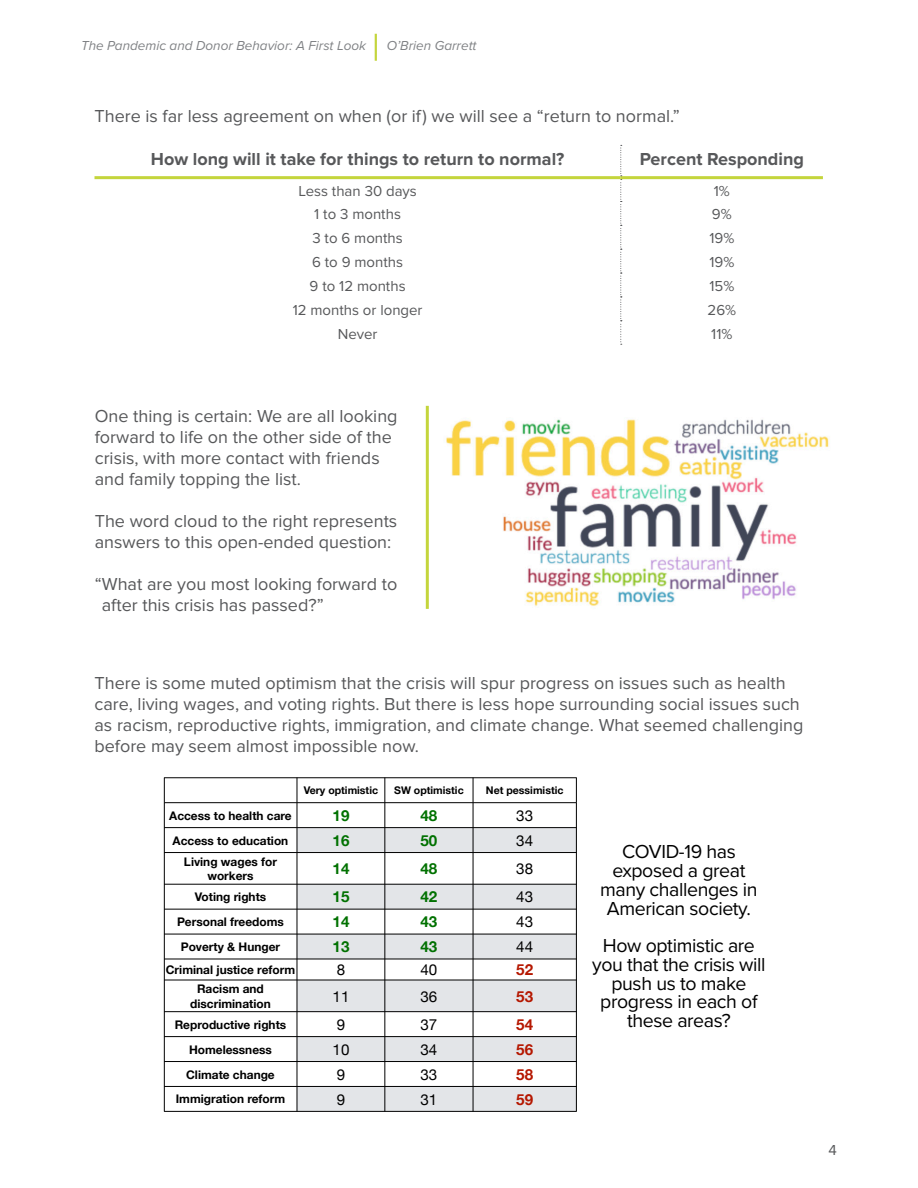
<style>
.page{position:relative;width:918px;height:1188px;background:#fff}
.page>*{position:absolute;margin:0;border:0;box-sizing:border-box;transform-origin:0 0}
.t1{font:19.5px/18.8px "Proxima Nova";letter-spacing:-.02em;color:#000;text-align:center}
.Call_Out_copy{font:18px/21px "Proxima Nova";color:#57585a}
.table_header{font:700 18px "Proxima Nova";color:#57585a}
.t2{font:15.15px "Helvetica Neue";color:#000}
.t3{font:700 15.15px "Helvetica Neue";color:#017101}
.t4{font:700 15.15px "Helvetica Neue";color:#b51700}
.table_text{font:15px "Proxima Nova";color:#57585a}
.t5{font:italic 13.5px "Proxima Nova";color:#808285}
.t6{font:700 11.85px/14.5px "Helvetica Neue";color:#000;text-align:center}
.t7{font:700 10.5px "Helvetica Neue";color:#000}
</style>
<div class="page">
<hr style="left:375px;top:34px;width:2px;height:27px;background:#c4d53c">
<hr style="left:94px;top:176px;width:527px;height:3px;background:#c4d53c">
<hr style="left:621px;top:176px;width:202px;height:3px;background:#c4d53c">
<svg style="left:620px;top:145px;width:2px;height:200px"></svg>
<div style="left:297px;top:828px;width:88px;height:25px;background:#e3e5e8"></div>
<div style="left:385px;top:828px;width:88px;height:25px;background:#e3e5e8"></div>
<div style="left:473px;top:828px;width:103px;height:25px;background:#e3e5e8"></div>
<div style="left:297px;top:884px;width:88px;height:25px;background:#e3e5e8"></div>
<div style="left:385px;top:884px;width:88px;height:25px;background:#e3e5e8"></div>
<div style="left:473px;top:884px;width:103px;height:25px;background:#e3e5e8"></div>
<div style="left:297px;top:934px;width:88px;height:25px;background:#e3e5e8"></div>
<div style="left:385px;top:934px;width:88px;height:25px;background:#e3e5e8"></div>
<div style="left:473px;top:934px;width:103px;height:25px;background:#e3e5e8"></div>
<div style="left:297px;top:980px;width:88px;height:32px;background:#e3e5e8"></div>
<div style="left:385px;top:980px;width:88px;height:32px;background:#e3e5e8"></div>
<div style="left:473px;top:980px;width:103px;height:32px;background:#e3e5e8"></div>
<div style="left:297px;top:1037px;width:88px;height:25px;background:#e3e5e8"></div>
<div style="left:385px;top:1037px;width:88px;height:25px;background:#e3e5e8"></div>
<div style="left:473px;top:1037px;width:103px;height:25px;background:#e3e5e8"></div>
<div style="left:297px;top:1086px;width:88px;height:25px;background:#e3e5e8"></div>
<div style="left:385px;top:1086px;width:88px;height:25px;background:#e3e5e8"></div>
<div style="left:473px;top:1086px;width:103px;height:25px;background:#e3e5e8"></div>
<svg style="left:385px;top:779px;width:1px;height:23px"></svg>
<hr style="left:385px;top:803px;width:1px;height:309px;background:#000">
<svg style="left:473px;top:779px;width:1px;height:23px"></svg>
<hr style="left:473px;top:803px;width:1px;height:309px;background:#000">
<hr style="left:164px;top:827px;width:133px;height:1px;background:#000">
<hr style="left:297px;top:827px;width:280px;height:1px;background:#000">
<hr style="left:164px;top:852px;width:133px;height:1px;background:#000">
<hr style="left:297px;top:852px;width:280px;height:1px;background:#000">
<hr style="left:164px;top:884px;width:133px;height:1px;background:#000">
<hr style="left:297px;top:884px;width:280px;height:1px;background:#000">
<hr style="left:164px;top:909px;width:133px;height:1px;background:#000">
<hr style="left:297px;top:909px;width:280px;height:1px;background:#000">
<hr style="left:164px;top:934px;width:133px;height:1px;background:#000">
<hr style="left:297px;top:934px;width:280px;height:1px;background:#000">
<hr style="left:164px;top:959px;width:133px;height:1px;background:#000">
<hr style="left:297px;top:959px;width:280px;height:1px;background:#000">
<hr style="left:164px;top:980px;width:133px;height:1px;background:#000">
<hr style="left:297px;top:980px;width:280px;height:1px;background:#000">
<hr style="left:164px;top:1011px;width:133px;height:1px;background:#000">
<hr style="left:297px;top:1011px;width:280px;height:1px;background:#000">
<hr style="left:164px;top:1036px;width:133px;height:1px;background:#000">
<hr style="left:297px;top:1036px;width:280px;height:1px;background:#000">
<hr style="left:164px;top:1061px;width:133px;height:1px;background:#000">
<hr style="left:297px;top:1061px;width:280px;height:1px;background:#000">
<hr style="left:164px;top:1086px;width:133px;height:1px;background:#000">
<hr style="left:297px;top:1086px;width:280px;height:1px;background:#000">
<svg style="left:297px;top:779px;width:1px;height:23px"></svg>
<hr style="left:296px;top:802px;width:1px;height:310px;background:#000">
<hr style="left:164px;top:802px;width:413px;height:1px;background:#000">
<svg style="left:164px;top:779px;width:1px;height:24px"></svg>
<hr style="left:164px;top:803px;width:1px;height:309px;background:#000">
<svg style="left:576px;top:779px;width:1px;height:24px"></svg>
<hr style="left:576px;top:803px;width:1px;height:309px;background:#000">
<hr style="left:164px;top:778px;width:413px;height:1px;background:#000">
<hr style="left:164px;top:1111px;width:133px;height:1px;background:#000">
<hr style="left:297px;top:1111px;width:280px;height:1px;background:#000">
<hr style="left:426px;top:406px;width:3px;height:203px;background:#c4d53c">
<img style="left:446px;top:419px;width:383px;height:187px">
<p class="t5" style="left:81px;top:36px;width:287px">The Pandemic and Donor Behavior: A First Look</p>
<p class="t5" style="left:387px;top:36px;width:91px">O’Brien Garrett</p>
<p class="Call_Out_copy" style="left:94px;top:106px;width:587px">There is far less agreement on when (or if) we will see a “return to normal.”</p>
<p class="table_header" style="left:151px;top:146px;width:415px">How long will it take for things to return to normal?</p>
<p class="table_header" style="left:640px;top:146px;width:166px">Percent Responding</p>
<p class="table_text" style="left:298px;top:182px;width:120px">Less than 30 days</p>
<p class="table_text" style="left:714px;top:182px;width:18px">1%</p>
<p class="table_text" style="left:314px;top:206px;width:88px">1 to 3 months</p>
<p class="table_text" style="left:712px;top:206px;width:21px">9%</p>
<p class="table_text" style="left:312px;top:230px;width:92px">3 to 6 months</p>
<p class="table_text" style="left:709px;top:230px;width:26px">19%</p>
<p class="table_text" style="left:312px;top:253px;width:92px">6 to 9 months</p>
<p class="table_text" style="left:709px;top:253px;width:26px">19%</p>
<p class="table_text" style="left:310px;top:277px;width:98px">9 to 12 months</p>
<p class="table_text" style="left:709px;top:277px;width:26px">15%</p>
<p class="table_text" style="left:293px;top:301px;width:131px">12 months or longer</p>
<p class="table_text" style="left:708px;top:301px;width:30px">26%</p>
<p class="table_text" style="left:338px;top:325px;width:41px">Never</p>
<p class="table_text" style="left:711px;top:325px;width:23px">11%</p>
<p class="Call_Out_copy" style="left:95px;top:406px;width:304px">One thing is certain: We are all looking forward to life on the other side of the crisis, with more contact with friends and family topping the list.</p>
<p class="Call_Out_copy" style="left:95px;top:511px;width:304px">The word cloud to the right represents answers to this open-ended question:</p>
<p class="Call_Out_copy" style="left:102px;top:574px;width:297px;text-indent:-7px">“What are you most looking forward to after this crisis has passed?”</p>
<p class="Call_Out_copy" style="left:94px;top:673px;width:710px">There is some muted optimism that the crisis will spur progress on issues such as health care, living wages, and voting rights. But there is less hope surrounding social issues such as racism, reproductive rights, immigration, and climate change. What seemed challenging before may seem almost impossible now.</p>
<p class="t7" style="left:304px;top:782px;width:76px">Very optimistic</p>
<p class="t7" style="left:394px;top:782px;width:71px">SW optimistic</p>
<p class="t7" style="left:486px;top:782px;width:79px">Net pessimistic</p>
<p class="t6" style="left:169px;top:809px;width:124px">Access to health care</p>
<p class="t3" style="left:333px;top:804px;width:18px">19</p>
<p class="t3" style="left:421px;top:804px;width:18px">48</p>
<p class="t2" style="left:516px;top:805px;width:18px">33</p>
<p class="t6" style="left:173px;top:833px;width:117px">Access to education</p>
<p class="t3" style="left:333px;top:829px;width:18px">16</p>
<p class="t3" style="left:421px;top:829px;width:18px">50</p>
<p class="t2" style="left:516px;top:830px;width:18px">34</p>
<p class="t6" style="left:184px;top:854px;width:95px">Living wages for workers</p>
<p class="t3" style="left:333px;top:857px;width:18px">14</p>
<p class="t3" style="left:421px;top:857px;width:18px">48</p>
<p class="t2" style="left:516px;top:858px;width:18px">38</p>
<p class="t6" style="left:195px;top:890px;width:73px">Voting rights</p>
<p class="t3" style="left:333px;top:885px;width:18px">15</p>
<p class="t3" style="left:421px;top:885px;width:18px">42</p>
<p class="t2" style="left:516px;top:886px;width:18px">43</p>
<p class="t6" style="left:177px;top:915px;width:108px">Personal freedoms</p>
<p class="t3" style="left:333px;top:910px;width:18px">14</p>
<p class="t3" style="left:421px;top:910px;width:18px">43</p>
<p class="t2" style="left:516px;top:911px;width:18px">43</p>
<p class="t6" style="left:181px;top:940px;width:101px">Poverty &amp; Hunger</p>
<p class="t3" style="left:333px;top:935px;width:18px">13</p>
<p class="t3" style="left:421px;top:935px;width:18px">43</p>
<p class="t2" style="left:516px;top:936px;width:18px">44</p>
<p class="t6" style="left:166px;top:963px;width:131px">Criminal justice reform</p>
<p class="t2" style="left:337px;top:959px;width:10px">8</p>
<p class="t2" style="left:421px;top:959px;width:18px">40</p>
<p class="t4" style="left:516px;top:958px;width:18px">52</p>
<p class="t6" style="left:190px;top:982px;width:82px">Racism and discrimination</p>
<p class="t2" style="left:333px;top:985px;width:18px">11</p>
<p class="t2" style="left:421px;top:985px;width:18px">36</p>
<p class="t4" style="left:516px;top:984px;width:18px">53</p>
<p class="t6" style="left:175px;top:1018px;width:113px">Reproductive rights</p>
<p class="t2" style="left:337px;top:1014px;width:10px">9</p>
<p class="t2" style="left:421px;top:1014px;width:18px">37</p>
<p class="t4" style="left:516px;top:1013px;width:18px">54</p>
<p class="t6" style="left:189px;top:1042px;width:84px">Homelessness</p>
<p class="t2" style="left:333px;top:1039px;width:18px">10</p>
<p class="t2" style="left:421px;top:1039px;width:18px">34</p>
<p class="t4" style="left:516px;top:1038px;width:18px">56</p>
<p class="t6" style="left:186px;top:1067px;width:90px">Climate change</p>
<p class="t2" style="left:337px;top:1063px;width:10px">9</p>
<p class="t2" style="left:421px;top:1063px;width:18px">33</p>
<p class="t4" style="left:516px;top:1062px;width:18px">58</p>
<p class="t6" style="left:176px;top:1092px;width:111px">Immigration reform</p>
<p class="t2" style="left:337px;top:1088px;width:10px">9</p>
<p class="t2" style="left:421px;top:1088px;width:18px">31</p>
<p class="t4" style="left:516px;top:1087px;width:18px">59</p>
<p class="t1" style="left:600px;top:842px;width:159px">COVID-19 has exposed a great many challenges in<br>American society.</p>
<p class="t1" style="left:592px;top:935px;width:175px">How optimistic are you that the crisis will push us to make progress in each of these areas?</p>
<p class="table_text" style="left:829px;top:1141px;width:10px">4</p>
</div>
